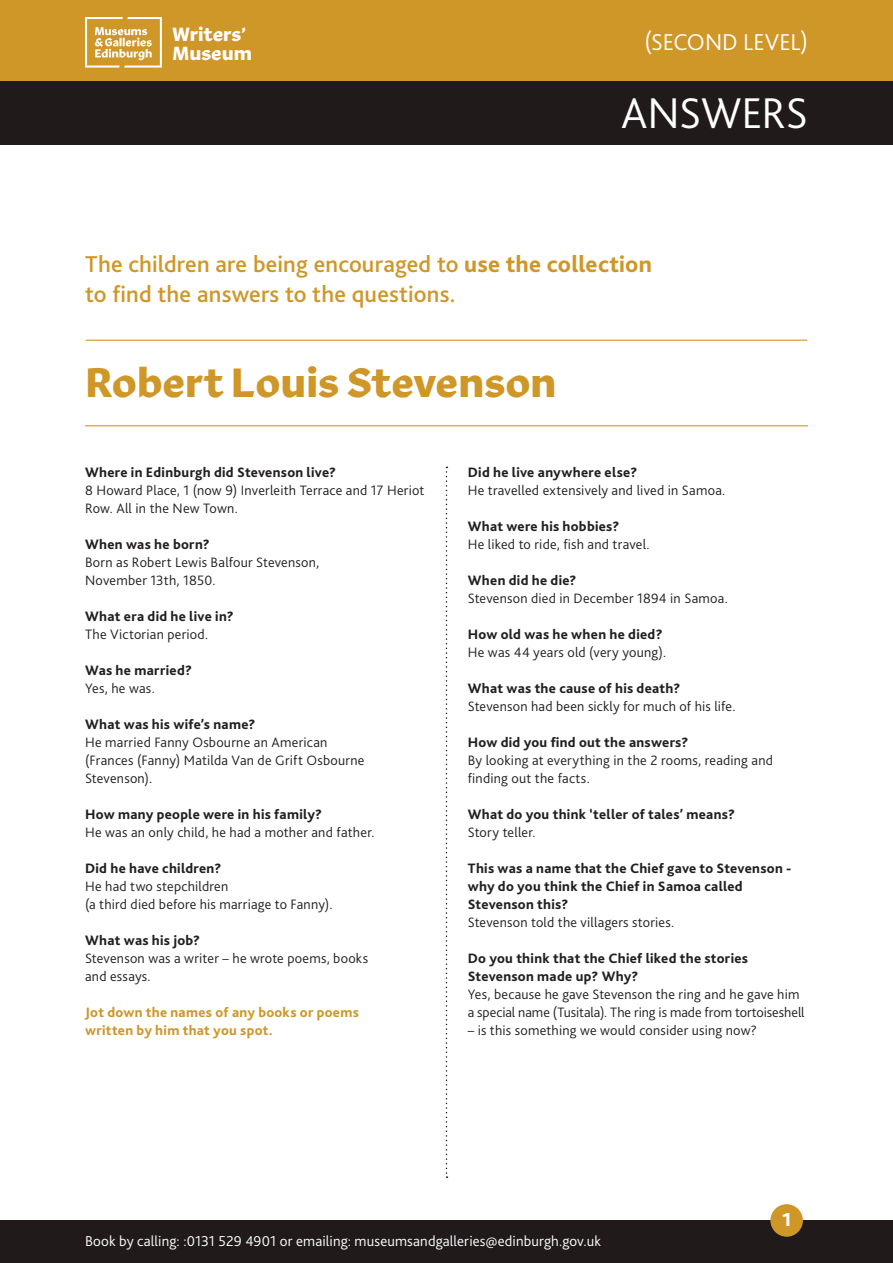
<style>
.page{position:relative;width:893px;height:1263px;background:#fff}
.page>*{position:absolute;margin:0;border:0;box-sizing:border-box;transform-origin:0 0}
.t1{font:300 45px "Bliss 2";letter-spacing:-.005em;color:#fff}
.t2{font:700 42px "Robinson";color:#cf9628}
.t3{font:500 24px/30px "Bliss 2";letter-spacing:.01em;color:#cf9628}
.t4{font:300 24px "Bliss 2";letter-spacing:-.005em;color:#fff}
.t5{font:700 19.65px "Robinson";color:#fff}
.t6{font:800 19.5px "Bliss 2";color:#fff}
.t7{font:300 15px "Bliss 2";letter-spacing:.005em;color:#fff}
.t8{font:300 14.25px/18px "Bliss 2";letter-spacing:.015em;color:#231f20}
.t9{font:800 14.25px/18px "Bliss 2";letter-spacing:.02em;color:#231f20}
.t10{font:800 14.25px/18px "Bliss 2";letter-spacing:.02em;color:#cf9628}
.s1{font-weight:800}
.s2{font-weight:300}
</style>
<div class="page">
<div style="left:0;top:1220px;width:893px;height:43px;background:#201a1b"></div>
<div style="left:0;top:0;width:893px;height:81px;background:#cf9628"></div>
<div style="left:0;top:81px;width:893px;height:64px;background:#201a1b"></div>
<svg style="left:85px;top:17px;width:77px;height:51px"></svg>
<div style="left:770px;top:1204px;width:33px;height:33px;background:#cf9628;border-radius:50%"></div>
<svg style="left:446px;top:467px;width:1px;height:711px"></svg>
<hr style="left:86px;top:340px;width:721px;height:1px;background:#cf9628">
<hr style="left:85px;top:425px;width:723px;height:1px;background:#cf9628">
<p class="t5" style="left:173px;top:19px;width:74px">Writers’</p>
<p class="t5" style="left:173px;top:38px;width:81px">Museum</p>
<p class="t4" style="left:645px;top:27px;width:165px">(SECOND LEVEL)</p>
<p class="t1" style="left:621px;top:85px;width:188px">ANSWERS</p>
<p class="t3" style="left:85px;top:249px;width:568px">The children are being encouraged to <span class="s1">use the collection </span>to find the answers to the questions.</p>
<p class="t2" style="left:85px;top:350px;width:473px">Robert Louis Stevenson</p>
<p class="t8" style="left:85px;top:463px;width:341px"><span class="s1">Where in Edinburgh did Stevenson live?<br></span>8 Howard Place, 1 (now 9) Inverleith Terrace and 17 Heriot<br>Row. All in the New Town.</p>
<p class="t8" style="left:85px;top:535px;width:236px"><span class="s1">When was he born?<br></span>Born as Robert Lewis Balfour Stevenson,<br>November 13th, 1850.</p>
<p class="t9" style="left:85px;top:607px;width:150px">What era did he live in?<br><span class="s2">The Victorian period.</span></p>
<p class="t9" style="left:85px;top:661px;width:109px">Was he married?<br><span class="s2">Yes, he was.</span></p>
<p class="t8" style="left:85px;top:715px;width:281px"><span class="s1">What was his wife’s name?<br></span>He married Fanny Osbourne an American (Frances (Fanny) Matilda Van de Grift Osbourne<br>Stevenson).</p>
<p class="t8" style="left:85px;top:805px;width:291px"><span class="s1">How many people were in his family?<br></span>He was an only child, he had a mother and father.</p>
<p class="t8" style="left:85px;top:859px;width:249px"><span class="s1">Did he have children?<br></span>He had two stepchildren<br>(a third died before his marriage to Fanny).</p>
<p class="t8" style="left:85px;top:931px;width:285px"><span class="s1">What was his job?<br></span>Stevenson was a writer – he wrote poems, books and essays.</p>
<p class="t10" style="left:85px;top:1003px;width:275px">Jot down the names of any books or poems written by him that you spot.</p>
<p class="t8" style="left:468px;top:463px;width:259px"><span class="s1">Did he live anywhere else?<br></span>He travelled extensively and lived in Samoa.</p>
<p class="t8" style="left:468px;top:517px;width:183px"><span class="s1">What were his hobbies?<br></span>He liked to ride, fish and travel.</p>
<p class="t8" style="left:468px;top:571px;width:262px"><span class="s1">When did he die?<br></span>Stevenson died in December 1894 in Samoa.</p>
<p class="t8" style="left:468px;top:625px;width:200px"><span class="s1">How old was he when he died?<br></span>He was 44 years old (very young).</p>
<p class="t8" style="left:468px;top:679px;width:269px"><span class="s1">What was the cause of his death?<br></span>Stevenson had been sickly for much of his life.</p>
<p class="t8" style="left:468px;top:733px;width:307px"><span class="s1">How did you find out the answers?<br></span>By looking at everything in the 2 rooms, reading and finding out the facts.</p>
<p class="t9" style="left:468px;top:805px;width:269px">What do you think ‘teller of tales’ means?<br><span class="s2">Story teller.</span></p>
<p class="t9" style="left:468px;top:859px;width:325px">This was a name that the Chief gave to Stevenson - why do you think the Chief in Samoa called Stevenson this?<br><span class="s2">Stevenson told the villagers stories.</span></p>
<p class="t8" style="left:468px;top:949px;width:338px"><span class="s1">Do you think that the Chief liked the stories Stevenson made up? Why?<br></span>Yes, because he gave Stevenson the ring and he gave him a special name (Tusitala). The ring is made from tortoiseshell</p>
<p class="t8" style="left:468px;top:1021px;width:291px">– is this something we would consider using now?</p>
<p class="t6" style="left:782px;top:1208px;width:11px">1</p>
<p class="t7" style="left:85px;top:1232px;width:517px">Book by calling: :0131 529 4901 or emailing: museumsandgalleries@edinburgh.gov.uk</p>
</div>
